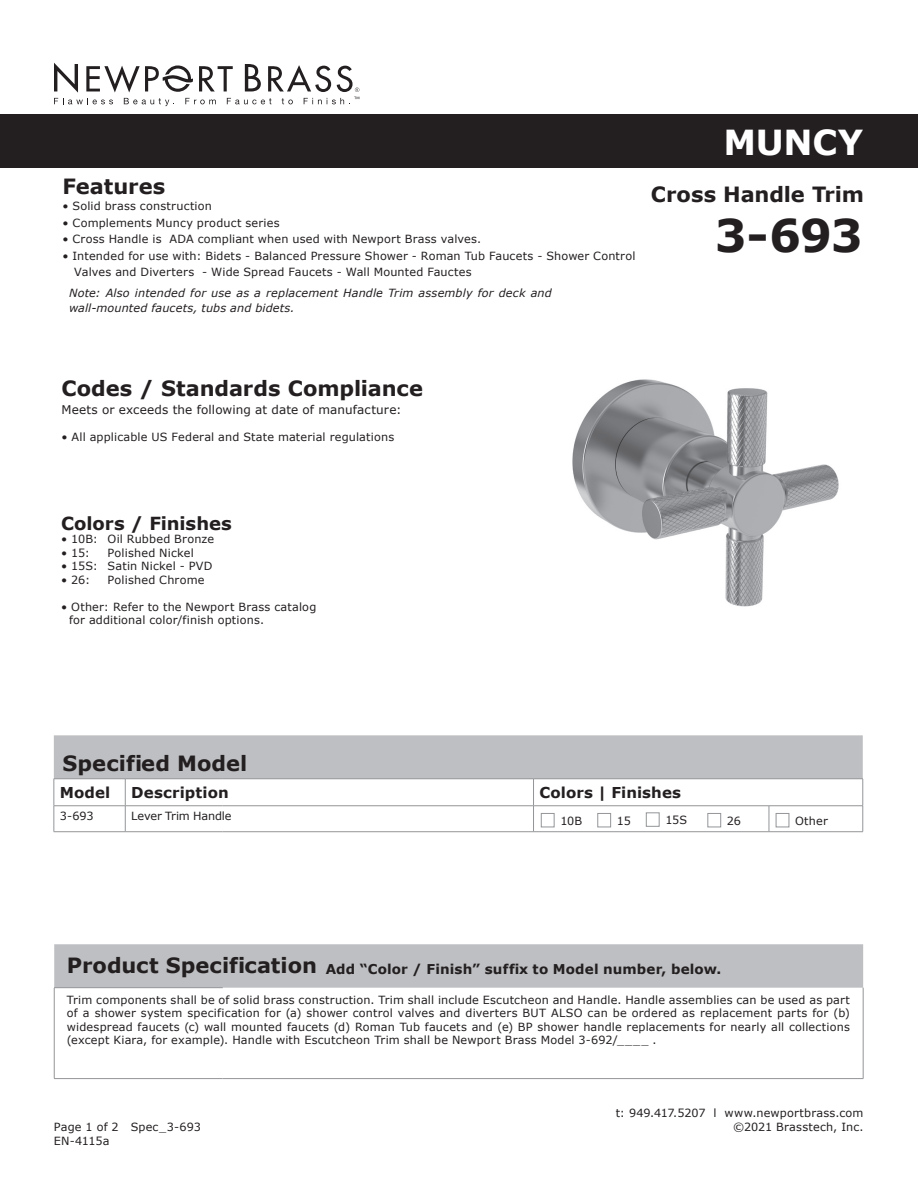
<style>
.page{position:relative;width:918px;height:1188px;background:#fff}
.page>*{position:absolute;margin:0;border:0;box-sizing:border-box;transform-origin:0 0}
.t1{font:700 45px "Verdana";color:#231f20}
.t2{font:700 34.5px "Verdana";letter-spacing:-.01em;color:#fff}
.t3{font:700 21px "Verdana";color:#231f20}
.t4{font:700 18px "Verdana";letter-spacing:-.005em;color:#231f20}
.t5{font:700 15px "Verdana";letter-spacing:.005em;color:#231f20}
.t6{font:700 13.5px "Verdana";letter-spacing:.01em;color:#231f20}
.t7{font:12px "Verdana";letter-spacing:.01em;color:#231f20}
.t8{font:11.25px/13.5px "Verdana";letter-spacing:.015em;color:#231f20}
.t9{font:italic 11.25px/15px "Verdana";letter-spacing:.015em;color:#231f20}
.t10{font:11.25px "Verdana";letter-spacing:-.015em;color:#231f20}
.s1{font-size:21px}
</style>
<div class="page">
<div style="left:0;top:114px;width:918px;height:54px;background:#231f20"></div>
<svg style="left:54px;top:63px;width:305px;height:43px"></svg>
<img style="left:572px;top:379px;width:267px;height:228px">
<svg style="left:54px;top:735px;width:810px;height:97px"></svg>
<hr style="left:54px;top:831px;width:71px;height:1px;background:#939598">
<hr style="left:125px;top:831px;width:97px;height:1px;background:#939598">
<hr style="left:222px;top:831px;width:312px;height:1px;background:#939598">
<hr style="left:534px;top:831px;width:235px;height:1px;background:#939598">
<hr style="left:769px;top:831px;width:94px;height:1px;background:#939598">
<div style="left:54px;top:944px;width:809px;height:44px;background:#bebfc2"></div>
<hr style="left:863px;top:988px;width:1px;height:90px;background:#939598">
<hr style="left:54px;top:987px;width:169px;height:1px;background:#939598">
<hr style="left:54px;top:988px;width:1px;height:90px;background:#939598">
<hr style="left:54px;top:1078px;width:169px;height:1px;background:#939598">
<hr style="left:223px;top:1078px;width:640px;height:1px;background:#939598">
<h3 class="t3" style="left:62px;top:171px;width:105px">Features</h3>
<p class="t8" style="left:62px;top:199px;width:151px">• Solid brass construction</p>
<p class="t8" style="left:62px;top:216px;width:219px">• Complements Muncy product series</p>
<p class="t8" style="left:62px;top:232px;width:420px">• Cross Handle is ADA compliant when used with Newport Brass valves.</p>
<p class="t8" style="left:74px;top:247px;width:563px;line-height:16.5px;text-indent:-12px">• Intended for use with: Bidets - Balanced Pressure Shower - Roman Tub Faucets - Shower Control<br>Valves and Diverters - Wide Spread Faucets - Wall Mounted Fauctes</p>
<p class="t9" style="left:69px;top:285px;width:484px">Note: Also intended for use as a replacement Handle Trim assembly for deck and wall-mounted faucets, tubs and bidets.</p>
<h2 class="t2" style="left:723px;top:118px;width:141px">MUNCY</h2>
<h3 class="t3" style="left:651px;top:180px;width:215px">Cross Handle Trim</h3>
<h1 class="t1" style="left:715px;top:204px;width:149px">3-693</h1>
<h3 class="t3" style="left:62px;top:374px;width:363px">Codes / Standards Compliance</h3>
<p class="t7" style="left:62px;top:402px;width:342px">Meets or exceeds the following at date of manufacture:</p>
<p class="t8" style="left:62px;top:430px;width:334px">• All applicable US Federal and State material regulations</p>
<h3 class="t4" style="left:61px;top:510px;width:172px">Colors / Finishes</h3>
<p class="t8" style="left:61px;top:533px;width:155px">• 10B: Oil Rubbed Bronze</p>
<p class="t8" style="left:61px;top:546px;width:30px">• 15:</p>
<p class="t8" style="left:108px;top:546px;width:88px">Polished Nickel</p>
<p class="t8" style="left:61px;top:560px;width:153px">• 15S: Satin Nickel - PVD</p>
<p class="t8" style="left:61px;top:573px;width:31px">• 26:</p>
<p class="t8" style="left:108px;top:573px;width:98px">Polished Chrome</p>
<p class="t8" style="left:69px;top:600px;width:249px;text-indent:-8px">• Other: Refer to the Newport Brass catalog for additional color/finish options.</p>
<h3 class="t3" style="left:63px;top:749px;width:186px">Specified Model</h3>
<h3 class="t5" style="left:60px;top:782px;width:52px">Model</h3>
<h3 class="t5" style="left:131px;top:782px;width:99px">Description</h3>
<h3 class="t5" style="left:540px;top:782px;width:143px">Colors | Finishes</h3>
<p class="t8" style="left:60px;top:810px;width:35px">3-693</p>
<p class="t10" style="left:131px;top:809px;width:102px">Lever Trim Handle</p>
<p class="t8" style="left:560px;top:814px;width:23px">10B</p>
<p class="t8" style="left:617px;top:814px;width:16px">15</p>
<p class="t8" style="left:665px;top:813px;width:23px">15S</p>
<p class="t8" style="left:727px;top:814px;width:16px">26</p>
<p class="t8" style="left:795px;top:814px;width:34px">Other</p>
<p class="t6" style="left:67px;top:959px;width:656px"><span class="s1">Product Specification</span> Add “Color / Finish” suffix to Model number, below.</p>
<p class="t8" style="left:67px;top:993px;width:785px;text-align:justify">Trim components shall be of solid brass construction. Trim shall include Escutcheon and Handle. Handle assemblies can be used as part of a shower system specification for (a) shower control valves and diverters BUT ALSO can be ordered as replacement parts for (b) widespread faucets (c) wall mounted faucets (d) Roman Tub faucets and (e) BP shower handle replacements for nearly all collections (except Kiara, for example). Handle with Escutcheon Trim shall be Newport Brass Model 3-692/____ .</p>
<p class="t8" style="left:54px;top:1121px;width:148px">Page 1 of 2 Spec_3-693<br>EN-4115a</p>
<p class="t8" style="left:616px;top:1107px;width:249px;text-align:right">t: 949.417.5207 l www.newportbrass.com ©2021 Brasstech, Inc.</p>
</div>
